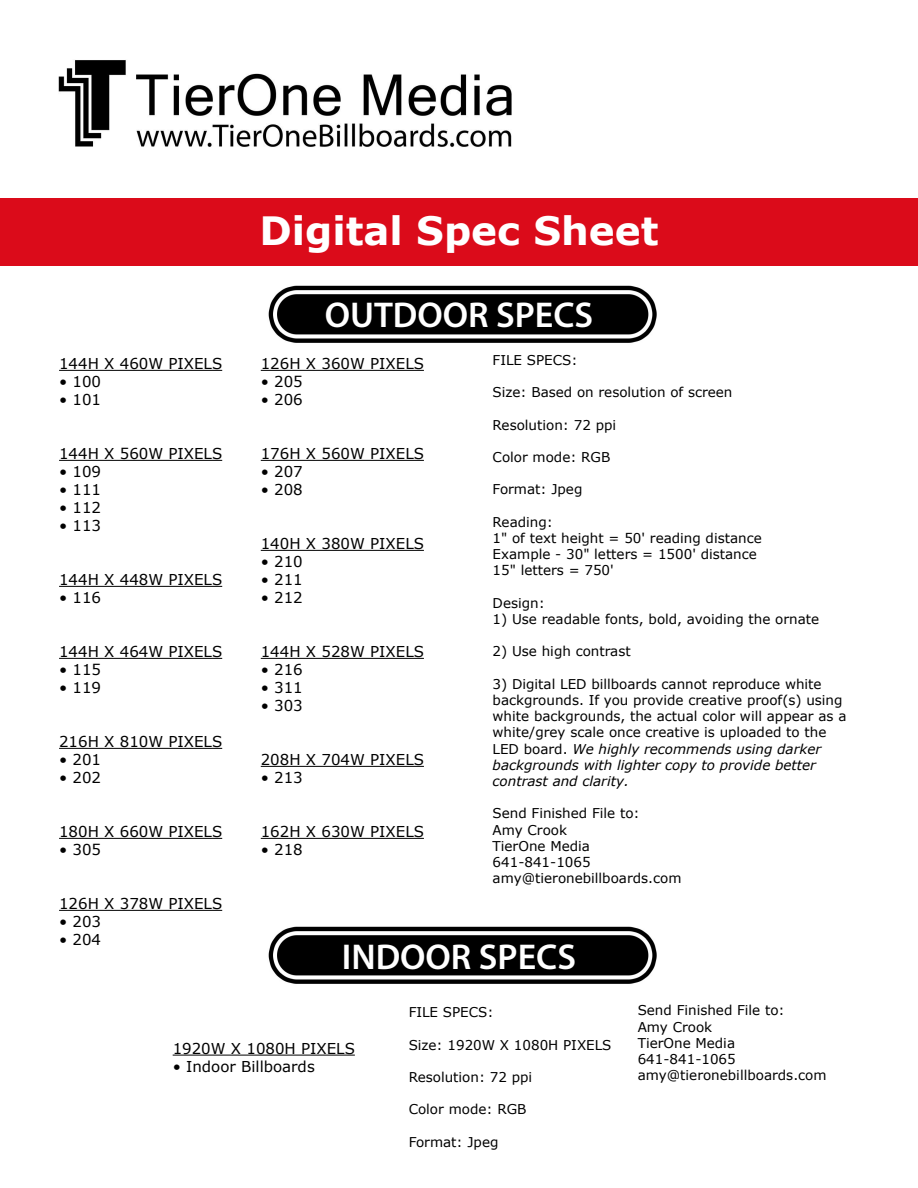
<style>
.page{position:relative;width:918px;height:1188px;background:#fff}
.page>*{position:absolute;margin:0;border:0;box-sizing:border-box;transform-origin:0 0}
.t1{font:700 39px "Verdana";color:#fff}
.t2{font:600 36px "Myriad Pro";color:#fff}
.t3{font:15px "Verdana";color:#000}
.t4{font:13.5px/16.2px "Verdana";color:#000}
.s1{font-style:italic}
</style>
<div class="page">
<img style="left:59px;top:60px;width:453px;height:87px">
<div style="left:0;top:198px;width:918px;height:68px;background:#db0b1a"></div>
<img style="left:268px;top:926px;width:389px;height:58px">
<div style="left:284px;top:942px;width:354px;height:26px;background:#000"></div>
<img style="left:268px;top:285px;width:389px;height:58px">
<div style="left:282px;top:301px;width:354px;height:26px;background:#000"></div>
<hr style="left:59px;top:370px;width:163px;height:1px;background:#000">
<hr style="left:59px;top:460px;width:163px;height:1px;background:#000">
<hr style="left:59px;top:586px;width:163px;height:1px;background:#000">
<hr style="left:59px;top:658px;width:163px;height:1px;background:#000">
<hr style="left:59px;top:748px;width:163px;height:1px;background:#000">
<hr style="left:59px;top:838px;width:163px;height:1px;background:#000">
<hr style="left:59px;top:910px;width:163px;height:1px;background:#000">
<hr style="left:261px;top:370px;width:163px;height:1px;background:#000">
<hr style="left:261px;top:460px;width:163px;height:1px;background:#000">
<hr style="left:261px;top:550px;width:163px;height:1px;background:#000">
<hr style="left:261px;top:658px;width:163px;height:1px;background:#000">
<hr style="left:261px;top:766px;width:163px;height:1px;background:#000">
<hr style="left:261px;top:838px;width:163px;height:1px;background:#000">
<hr style="left:173px;top:1055px;width:182px;height:1px;background:#000">
<p class="t3" style="left:59px;top:353px;width:165px">144H X 460W PIXELS</p>
<p class="t3" style="left:59px;top:371px;width:44px">• 100</p>
<p class="t3" style="left:59px;top:389px;width:44px">• 101</p>
<p class="t3" style="left:59px;top:443px;width:165px">144H X 560W PIXELS</p>
<p class="t3" style="left:59px;top:461px;width:44px">• 109</p>
<p class="t3" style="left:59px;top:479px;width:44px">• 111</p>
<p class="t3" style="left:59px;top:497px;width:44px">• 112</p>
<p class="t3" style="left:59px;top:515px;width:44px">• 113</p>
<p class="t3" style="left:59px;top:569px;width:165px">144H X 448W PIXELS</p>
<p class="t3" style="left:59px;top:587px;width:44px">• 116</p>
<p class="t3" style="left:59px;top:641px;width:165px">144H X 464W PIXELS</p>
<p class="t3" style="left:59px;top:659px;width:44px">• 115</p>
<p class="t3" style="left:59px;top:677px;width:44px">• 119</p>
<p class="t3" style="left:59px;top:731px;width:165px">216H X 810W PIXELS</p>
<p class="t3" style="left:59px;top:749px;width:44px">• 201</p>
<p class="t3" style="left:59px;top:767px;width:44px">• 202</p>
<p class="t3" style="left:59px;top:821px;width:165px">180H X 660W PIXELS</p>
<p class="t3" style="left:59px;top:839px;width:44px">• 305</p>
<h1 class="t1" style="left:260px;top:203px;width:400px">Digital Spec Sheet</h1>
<h2 class="t2" style="left:325px;top:292px;width:270px">OUTDOOR SPECS</h2>
<p class="t4" style="left:493px;top:352px;width:86px">FILE SPECS:</p>
<p class="t4" style="left:493px;top:384px;width:241px">Size: Based on resolution of screen</p>
<p class="t4" style="left:493px;top:416px;width:125px">Resolution: 72 ppi</p>
<p class="t4" style="left:493px;top:449px;width:119px">Color mode: RGB</p>
<p class="t4" style="left:493px;top:481px;width:91px">Format: Jpeg</p>
<p class="t4" style="left:493px;top:514px;width:271px">Reading:<br>1" of text height = 50' reading distance<br>Example - 30" letters = 1500' distance<br>15" letters = 750'</p>
<p class="t4" style="left:493px;top:595px;width:54px">Design:</p>
<p class="t4" style="left:493px;top:611px;width:328px">1) Use readable fonts, bold, avoiding the ornate</p>
<p class="t4" style="left:493px;top:643px;width:140px">2) Use high contrast</p>
<p class="t4" style="left:493px;top:676px;width:355px">3) Digital LED billboards cannot reproduce white backgrounds. If you provide creative proof(s) using white backgrounds, the actual color will appear as a white/grey scale once creative is uploaded to the LED board. <span class="s1">We highly recommends using darker backgrounds with lighter copy to provide better contrast and clarity.</span></p>
<p class="t4" style="left:493px;top:805px;width:190px">Send Finished File to:<br>Amy Crook<br>TierOne Media<br>641-841-1065 amy@tieronebillboards.com</p>
<p class="t3" style="left:261px;top:353px;width:165px">126H X 360W PIXELS</p>
<p class="t3" style="left:261px;top:371px;width:44px">• 205</p>
<p class="t3" style="left:261px;top:389px;width:44px">• 206</p>
<p class="t3" style="left:261px;top:443px;width:165px">176H X 560W PIXELS</p>
<p class="t3" style="left:261px;top:461px;width:44px">• 207</p>
<p class="t3" style="left:261px;top:479px;width:44px">• 208</p>
<p class="t3" style="left:261px;top:533px;width:165px">140H X 380W PIXELS</p>
<p class="t3" style="left:261px;top:551px;width:44px">• 210</p>
<p class="t3" style="left:261px;top:569px;width:44px">• 211</p>
<p class="t3" style="left:261px;top:587px;width:44px">• 212</p>
<p class="t3" style="left:261px;top:641px;width:165px">144H X 528W PIXELS</p>
<p class="t3" style="left:261px;top:659px;width:44px">• 216</p>
<p class="t3" style="left:261px;top:677px;width:44px">• 311</p>
<p class="t3" style="left:261px;top:695px;width:44px">• 303</p>
<p class="t3" style="left:261px;top:749px;width:165px">208H X 704W PIXELS</p>
<p class="t3" style="left:261px;top:767px;width:44px">• 213</p>
<p class="t3" style="left:261px;top:821px;width:165px">162H X 630W PIXELS</p>
<p class="t3" style="left:261px;top:839px;width:44px">• 218</p>
<p class="t3" style="left:59px;top:893px;width:165px">126H X 378W PIXELS</p>
<p class="t3" style="left:59px;top:911px;width:44px">• 203</p>
<p class="t3" style="left:59px;top:929px;width:44px">• 204</p>
<h2 class="t2" style="left:342px;top:934px;width:236px">INDOOR SPECS</h2>
<p class="t4" style="left:409px;top:1004px;width:86px">FILE SPECS:</p>
<p class="t4" style="left:409px;top:1037px;width:204px">Size: 1920W X 1080H PIXELS</p>
<p class="t4" style="left:409px;top:1069px;width:125px">Resolution: 72 ppi</p>
<p class="t4" style="left:409px;top:1101px;width:119px">Color mode: RGB</p>
<p class="t4" style="left:409px;top:1134px;width:91px">Format: Jpeg</p>
<p class="t3" style="left:173px;top:1038px;width:184px">1920W X 1080H PIXELS</p>
<p class="t3" style="left:173px;top:1056px;width:144px">• Indoor Billboards</p>
<p class="t4" style="left:638px;top:1002px;width:190px">Send Finished File to:<br>Amy Crook<br>TierOne Media<br>641-841-1065 amy@tieronebillboards.com</p>
</div>
